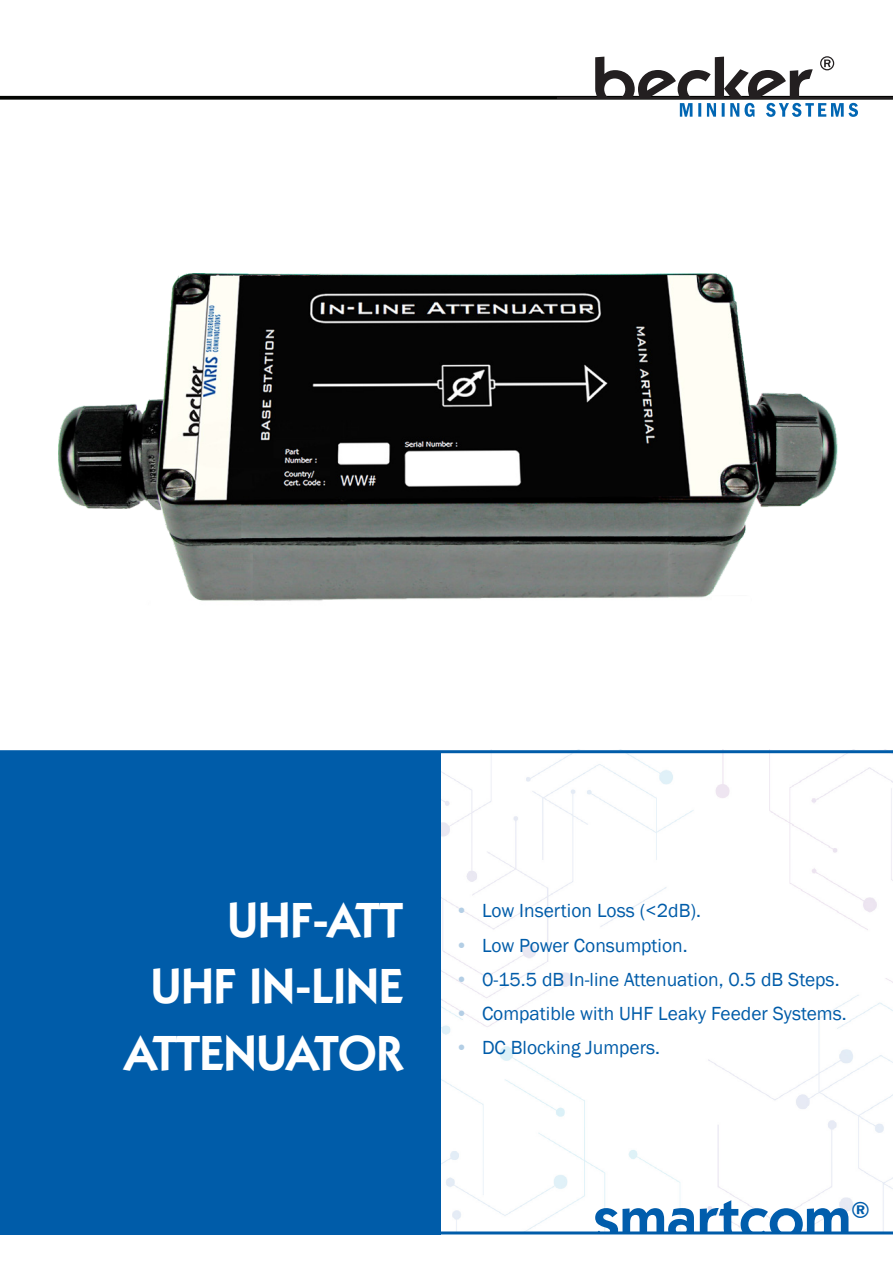
<style>
.page{position:relative;width:893px;height:1263px;background:#fff}
.page>*{position:absolute;margin:0;border:0;box-sizing:border-box;transform-origin:0 0}
.Absatz_Eigenschaft{font:600 60px "Kabel IT Cby BT";color:#015dac}
.Absatz_Eigenschaft-2{font:600 49.5px "Kabel IT Cby BT";color:#fff}
.Absatz_Eigenschaft-3{font:600 22.5px "Kabel IT Cby BT";color:#015dac}
.t1{font:19.5px "Franklin Gothic";color:#005ca9}
.s1{color:#b3cee5}
</style>
<div class="page">
<img style="left:440px;top:749px;width:453px;height:482px">
<div style="left:0;top:752px;width:440px;height:483px;background:#005ca9"></div>
<hr style="left:0;top:1231px;width:893px;height:3px;background:#005ca9">
<hr style="left:0;top:750px;width:893px;height:3px;background:#005ca9">
<img style="left:59px;top:274px;width:778px;height:327px">
<svg style="left:0;top:96px;width:893px;height:4px;background:#212220"></svg>
<hr style="left:558px;top:97px;width:335px;height:2px;background:#231f20">
<svg style="left:820px;top:56px;width:14px;height:14px"></svg>
<svg style="left:595px;top:57px;width:218px;height:40px"></svg>
<svg style="left:680px;top:103px;width:178px;height:14px"></svg>
<p class="Absatz_Eigenschaft-2" style="left:228px;top:889px;width:177px">UHF-ATT</p>
<p class="Absatz_Eigenschaft-2" style="left:151px;top:955px;width:253px">UHF IN-LINE</p>
<p class="Absatz_Eigenschaft-2" style="left:125px;top:1022px;width:279px">ATTENUATOR</p>
<p class="t1" style="left:455px;top:899px;width:248px"><span class="s1">•</span> Low Insertion Loss (&lt;2dB).</p>
<p class="t1" style="left:455px;top:933px;width:234px"><span class="s1">•</span> Low Power Consumption.</p>
<p class="t1" style="left:455px;top:967px;width:386px"><span class="s1">•</span> 0-15.5 dB In-line Attenuation, 0.5 dB Steps.</p>
<p class="t1" style="left:455px;top:1001px;width:393px"><span class="s1">•</span> Compatible with UHF Leaky Feeder Systems.</p>
<p class="t1" style="left:455px;top:1036px;width:207px"><span class="s1">•</span> DC Blocking Jumpers.</p>
<p class="Absatz_Eigenschaft" style="left:593px;top:1182px;width:259px">smartcom</p>
<p class="Absatz_Eigenschaft-3" style="left:851px;top:1197px;width:20px">®</p>
</div>
